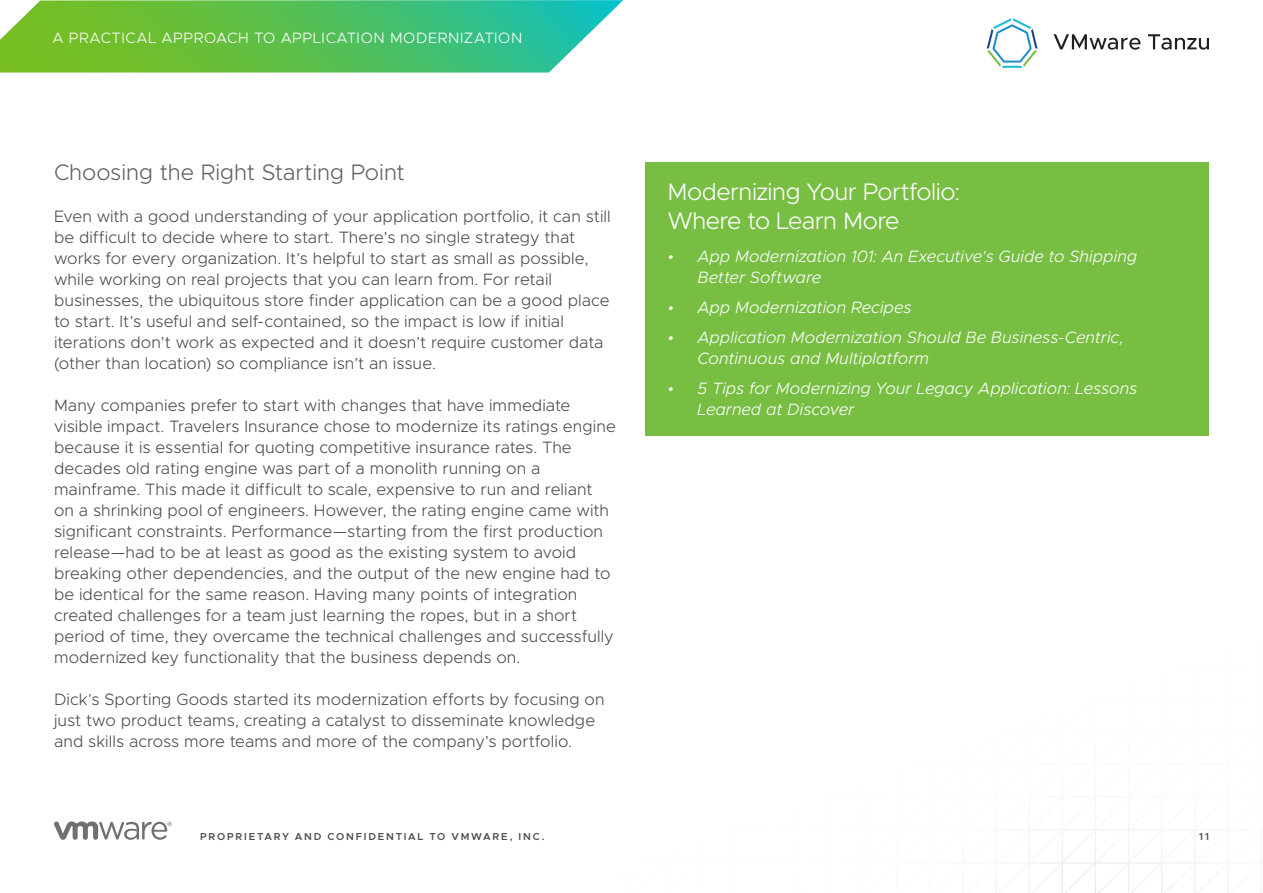
<style>
.page{position:relative;width:1263px;height:893px;background:#fff}
.page>*{position:absolute;margin:0;border:0;box-sizing:border-box;transform-origin:0 0}
.t1{font:300 24px/28.8px "Metropolis";letter-spacing:-.02em;color:#fff}
.t2{font:300 22.5px "Metropolis";color:#636165}
.t3{font:300 16.5px/21px "Metropolis";letter-spacing:.005em;color:#4d4d4f}
.t4{font:italic 300 16.5px/21px "Metropolis";color:#fff}
.t5{font:300 15px "Metropolis";letter-spacing:.04em;color:#fff}
.t6{font:600 10.2px "Metropolis";letter-spacing:.175em;color:#4d4d4f}
</style>
<div class="page">
<svg style="left:0;top:0;width:623px;height:73px;background:#61c467"></svg>
<svg style="left:54px;top:821px;width:118px;height:19px"></svg>
<div style="left:646px;top:162px;width:563px;height:273px;background:#78be43"></div>
<svg style="left:987px;top:18px;width:50px;height:50px"></svg>
<svg style="left:1053px;top:34px;width:87px;height:16px"></svg>
<svg style="left:1148px;top:34px;width:61px;height:16px"></svg>
<p class="t5" style="left:53px;top:29px;width:471px">A PRACTICAL APPROACH TO APPLICATION MODERNIZATION</p>
<h2 class="t2" style="left:54px;top:158px;width:352px">Choosing the Right Starting Point</h2>
<p class="t3" style="left:54px;top:206px;width:558px">Even with a good understanding of your application portfolio, it can still be difficult to decide where to start. There’s no single strategy that works for every organization. It’s helpful to start as small as possible, while working on real projects that you can learn from. For retail businesses, the ubiquitous store finder application can be a good place to start. It’s useful and self-contained, so the impact is low if initial iterations don’t work as expected and it doesn’t require customer data (other than location) so compliance isn’t an issue.</p>
<p class="t3" style="left:54px;top:395px;width:563px">Many companies prefer to start with changes that have immediate visible impact. Travelers Insurance chose to modernize its ratings engine because it is essential for quoting competitive insurance rates. The decades old rating engine was part of a monolith running on a mainframe. This made it difficult to scale, expensive to run and reliant on a shrinking pool of engineers. However, the rating engine came with significant constraints. Performance—starting from the first production release—had to be at least as good as the existing system to avoid breaking other dependencies, and the output of the new engine had to be identical for the same reason. Having many points of integration created challenges for a team just learning the ropes, but in a short period of time, they overcame the technical challenges and successfully modernized key functionality that the business depends on.</p>
<p class="t3" style="left:54px;top:689px;width:552px">Dick’s Sporting Goods started its modernization efforts by focusing on just two product teams, creating a catalyst to disseminate knowledge and skills across more teams and more of the company’s portfolio.</p>
<h1 class="t1" style="left:667px;top:177px;width:294px">Modernizing Your Portfolio:<br>Where to Learn More</h1>
<p class="t4" style="left:697px;top:246px;width:441px;text-indent:-30px">• App Modernization 101: An Executive’s Guide to Shipping<br>Better Software</p>
<p class="t4" style="left:667px;top:297px;width:246px">• App Modernization Recipes</p>
<p class="t4" style="left:697px;top:327px;width:428px;text-indent:-30px">• Application Modernization Should Be Business-Centric,<br>Continuous and Multiplatform</p>
<p class="t4" style="left:697px;top:378px;width:441px;text-indent:-30px">• 5 Tips for Modernizing Your Legacy Application: Lessons<br>Learned at Discover</p>
<p class="t6" style="left:200px;top:830px;width:346px">PROPRIETARY AND CONFIDENTIAL TO VMWARE, INC.</p>
<p class="t6" style="left:1199px;top:830px;width:11px">11</p>
</div>
